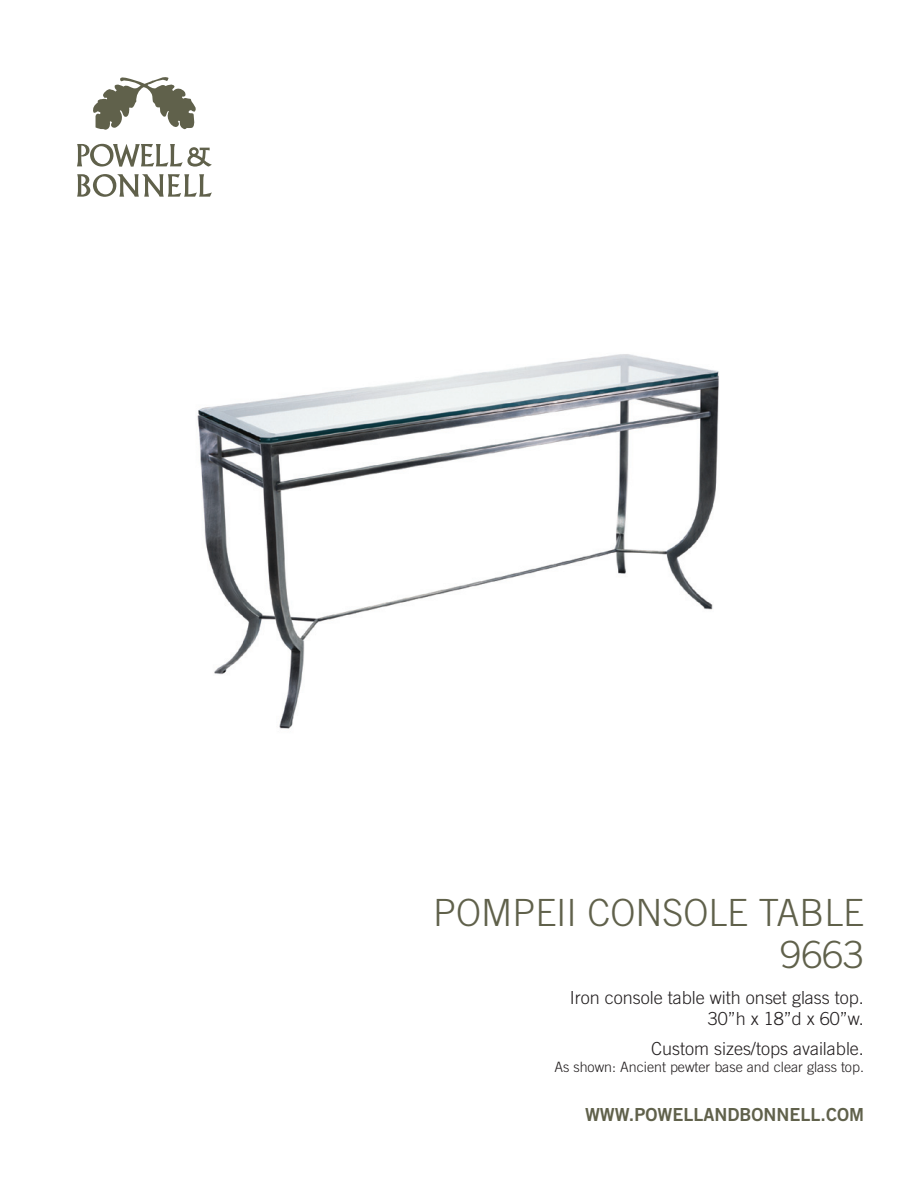
<style>
.page{position:relative;width:918px;height:1188px;background:#fff}
.page>*{position:absolute;margin:0;border:0;box-sizing:border-box;transform-origin:0 0}
.product{font:300 37.5px "Trade Gothic";color:#60614b}
.measurement_etc{font:300 18px "Trade Gothic";color:#231f20}
.URL{font:18px "Trade Gothic Bold Two";color:#60614b}
.URL-2{font:300 14.25px "Trade Gothic";color:#231f20}
</style>
<div class="page">
<img style="left:197px;top:354px;width:522px;height:375px">
<svg style="left:93px;top:77px;width:103px;height:53px"></svg>
<svg style="left:77px;top:144px;width:135px;height:23px"></svg>
<svg style="left:77px;top:174px;width:135px;height:23px"></svg>
<p class="product" style="left:433px;top:891px;width:432px">POMPEII CONSOLE TABLE</p>
<p class="product" style="left:781px;top:933px;width:85px">9663</p>
<p class="measurement_etc" style="left:570px;top:986px;width:296px">Iron console table with onset glass top.</p>
<p class="measurement_etc" style="left:708px;top:1008px;width:158px">30”h x 18”d x 60”w.</p>
<p class="measurement_etc" style="left:651px;top:1038px;width:214px">Custom sizes/tops available.</p>
<p class="URL-2" style="left:554px;top:1058px;width:311px">As shown: Ancient pewter base and clear glass top.</p>
<p class="URL" style="left:585px;top:1103px;width:280px">WWW.POWELLANDBONNELL.COM</p>
</div>
